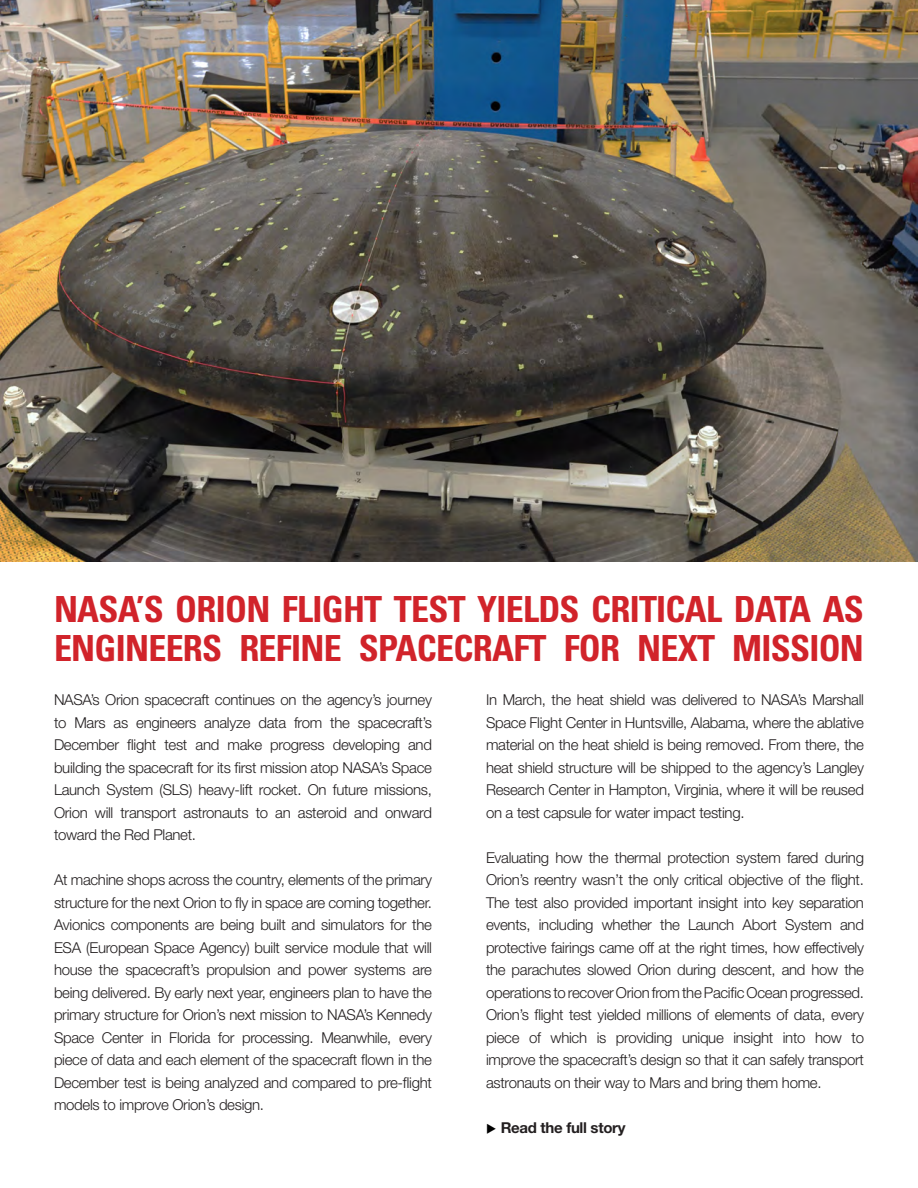
<style>
.page{position:relative;width:918px;height:1188px;background:#fff}
.page>*{position:absolute;margin:0;border:0;box-sizing:border-box;transform-origin:0 0}
.t1{font:700 condensed 36px/39px "Univers LT Std";letter-spacing:-.02em;color:#d1232a}
.t2{font:300 15px/22.5px "Helvetica Neue LT Std";letter-spacing:-.02em;color:#231f20;text-align:justify}
.t3{font:700 15px "Helvetica Neue LT Std";letter-spacing:-.02em;color:#231f20}
.s1{color:#000}
</style>
<div class="page">
<img style="left:0;top:0;width:918px;height:562px">
<p class="t1" style="left:54px;top:590px;width:811px">NASA’S ORION FLIGHT TEST YIELDS CRITICAL DATA AS<br>ENGINEERS REFINE SPACECRAFT FOR NEXT MISSION</p>
<p class="t2" style="left:486px;top:688px;width:380px">In March, the heat shield was delivered to NASA’s Marshall Space Flight Center in Huntsville, Alabama, where the ablative material on the heat shield is being removed. From there, the heat shield structure will be shipped to the agency’s Langley Research Center in Hampton, Virginia, where it will be reused on a test capsule for water impact testing.</p>
<p class="t2" style="left:486px;top:846px;width:380px">Evaluating how the thermal protection system fared during Orion’s reentry wasn’t the only critical objective of the flight.<br>The test also provided important insight into key separation events, including whether the Launch Abort System and protective fairings came off at the right times, how effectively the parachutes slowed Orion during descent, and how the operations to recover Orion from the Pacific Ocean progressed.</p>
<p class="t2" style="left:486px;top:1003px;width:380px">Orion’s flight test yielded millions of elements of data, every piece of which is providing unique insight into how to improve the spacecraft’s design so that it can safely transport astronauts on their way to Mars and bring them home.</p>
<p class="t3" style="left:486px;top:1118px;width:141px"><span class="s1">◆</span> Read the full story</p>
<p class="t2" style="left:54px;top:688px;width:380px">NASA’s Orion spacecraft continues on the agency’s journey to Mars as engineers analyze data from the spacecraft’s December flight test and make progress developing and building the spacecraft for its first mission atop NASA’s Space Launch System (SLS) heavy-lift rocket. On future missions, Orion will transport astronauts to an asteroid and onward toward the Red Planet.</p>
<p class="t2" style="left:54px;top:868px;width:380px">At machine shops across the country, elements of the primary structure for the next Orion to fly in space are coming together.<br>Avionics components are being built and simulators for the ESA (European Space Agency) built service module that will house the spacecraft’s propulsion and power systems are being delivered. By early next year, engineers plan to have the primary structure for Orion’s next mission to NASA’s Kennedy Space Center in Florida for processing. Meanwhile, every piece of data and each element of the spacecraft flown in the December test is being analyzed and compared to pre-flight models to improve Orion’s design.</p>
</div>
